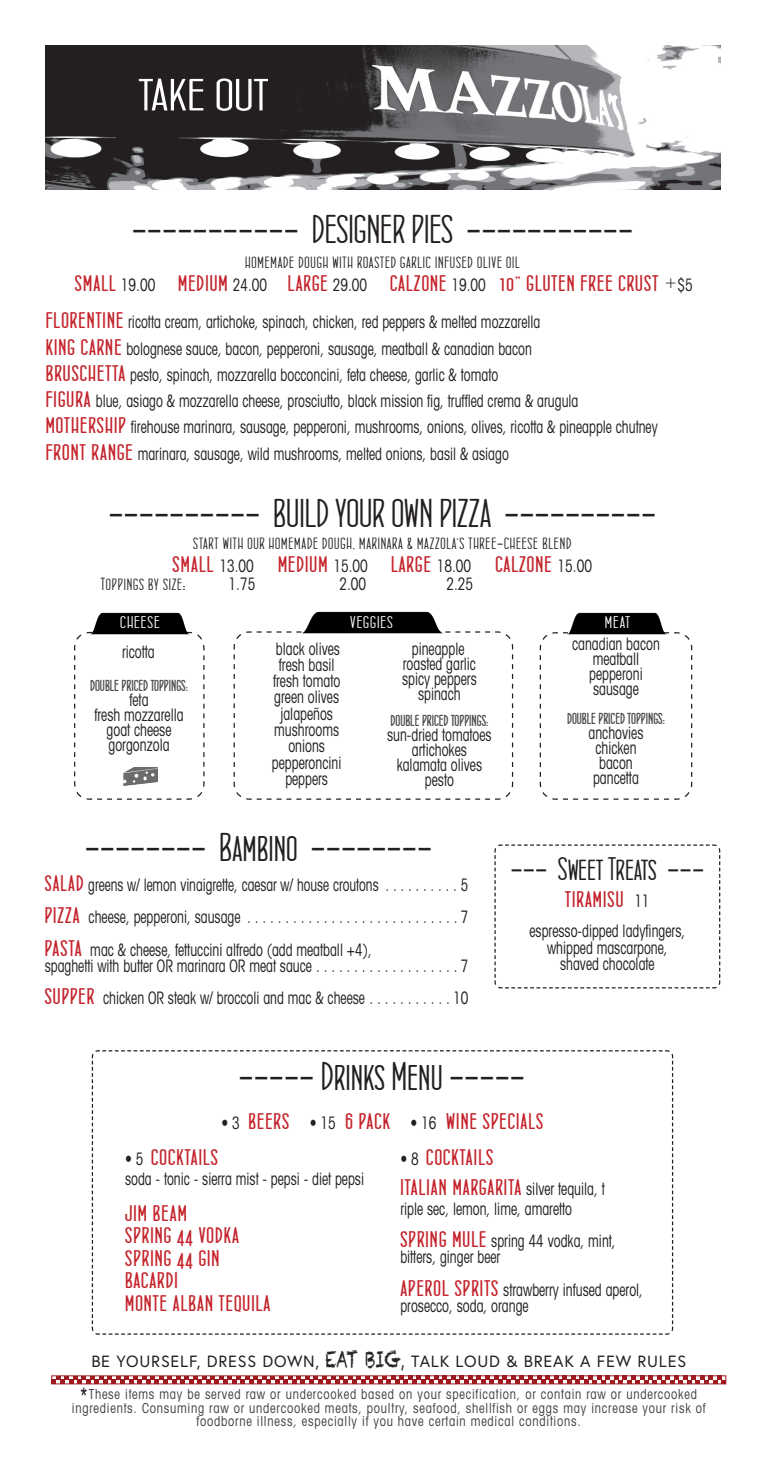
<style>
.page{position:relative;width:765px;height:1463px;background:#fff}
.page>*{position:absolute;margin:0;border:0;box-sizing:border-box;transform-origin:0 0}
.t1{font:45px "Concurso Italian BTN";color:#fff;scale:1.33 1}
.t2{font:40px "Concurso Italian BTN";color:#231f20}
.t3{font:32.5px "Concurso Italian BTN";color:#231f20}
.t4{font:22.5px "Concurso Italian BTN Bold";letter-spacing:.05em;color:#c4232b}
.t5{font:17.88px "Concurso Italian BTN Bold";color:#4b4c4d;scale:.91 1}
.t6{font:condensed 17.25px/16.2px "Avant Garde";color:#231f20;scale:.8 1}
.t7{font:condensed 17.25px "Avant Garde";color:#231f20;scale:.78 1}
.t8{font:16.88px "Concurso Italian BTN";letter-spacing:.05em;color:#fff;scale:1.11 1}
.t9{font:16.25px "Concurso Italian BTN";letter-spacing:.05em;color:#231f20}
.t10{font:16.25px "Europa";letter-spacing:.05em;color:#231f20}
.t11{font:condensed 13.75px/13.8px "Avant Garde";letter-spacing:.06em;color:#3e3e3f;text-align:center;scale:.91 1}
.s1{font-family:"Avant Garde";font-stretch:condensed;font-size:17.25px;color:#231f20}
.s2{font-family:"Concurso Italian BTN";font-size:16.25px;color:#231f20}
.s3{font-family:"Concurso Italian BTN Bold";font-stretch:normal;font-size:22.5px;color:#c4232b}
.s4{font-size:17.5px}
.s5{font-size:20px}
.s6{font-family:"Chalkduster";font-size:22.5px}
.s7{font-size:22.5px}
.s8{font-family:"Arial Narrow";font-stretch:normal;font-size:25px;color:#231f20}
</style>
<div class="page">
<svg style="left:539px;top:632px;width:154px;height:168px"></svg>
<img style="left:568px;top:612px;width:99px;height:28px">
<svg style="left:233px;top:631px;width:281px;height:169px"></svg>
<img style="left:302px;top:611px;width:141px;height:28px">
<svg style="left:74px;top:631px;width:131px;height:169px"></svg>
<img style="left:90px;top:612px;width:99px;height:28px">
<img style="left:123px;top:768px;width:35px;height:17px">
<svg style="left:494px;top:844px;width:227px;height:145px"></svg>
<svg style="left:91px;top:1050px;width:583px;height:285px"></svg>
<img style="left:46px;top:45px;width:675px;height:144px">
<svg style="left:53px;top:1377px;width:671px;height:5px"></svg>
<div style="left:51px;top:1375px;width:675px;height:9px;border:1px solid #9e1c20"></div>
<p class="t1" style="left:139px;top:73px;width:99px">TAKE OUT</p>
<p class="t2" style="left:132px;top:210px;width:503px">----------- DESIGNER PIES -----------</p>
<p class="t9" style="left:245px;top:255px;width:276px">HOMEMADE DOUGH WITH ROASTED GARLIC INFUSED OLIVE OIL</p>
<p class="t4" style="left:75px;top:272px;width:619px">SMALL <span class="s1">19.00</span> MEDIUM <span class="s1">24.00</span> LARGE <span class="s1">29.00</span> CALZONE <span class="s1">19.00</span> 10” GLUTEN FREE CRUST <span class="s2">+</span><span class="s1">$5</span></p>
<p class="t6" style="left:46px;top:314px;width:620px"><span class="s3">FLORENTINE</span> ricotta cream, artichoke, spinach, chicken, red peppers &amp; melted mozzarella</p>
<p class="t6" style="left:46px;top:340px;width:609px"><span class="s3">KING CARNE</span> bolognese sauce, bacon, pepperoni, sausage, meatball &amp; canadian bacon</p>
<p class="t6" style="left:46px;top:366px;width:567px"><span class="s3">BRUSCHETTA</span> pesto, spinach, mozzarella bocconcini, feta cheese, garlic &amp; tomato</p>
<p class="t6" style="left:46px;top:392px;width:668px"><span class="s3">FIGURA</span> blue, asiago &amp; mozzarella cheese, prosciutto, black mission fig, truffled crema &amp; arugula</p>
<p class="t6" style="left:46px;top:419px;width:767px"><span class="s3">MOTHERSHIP</span> firehouse marinara, sausage, pepperoni, mushrooms, onions, olives, ricotta &amp; pineapple chutney</p>
<p class="t6" style="left:46px;top:445px;width:581px"><span class="s3">FRONT RANGE</span> marinara, sausage, wild mushrooms, melted onions, basil &amp; asiago</p>
<p class="t2" style="left:108px;top:494px;width:549px">---------- BUILD YOUR OWN PIZZA ----------</p>
<p class="t9" style="left:193px;top:536px;width:379px">START WITH OUR HOMEMADE DOUGH, MARINARA &amp; MAZZOLA’S THREE-CHEESE BLEND</p>
<p class="t4" style="left:173px;top:553px;width:421px">SMALL <span class="s1">13.00</span> MEDIUM <span class="s1">15.00</span> LARGE <span class="s1">18.00</span> CALZONE <span class="s1">15.00</span></p>
<p class="t9" style="left:101px;top:577px;width:86px"><span class="s4">T</span>OPPINGS BY SIZE<span class="s5">:</span></p>
<p class="t6" style="left:229px;top:575px;width:35px">1.75</p>
<p class="t6" style="left:339px;top:575px;width:35px">2.00</p>
<p class="t6" style="left:446px;top:575px;width:35px">2.25</p>
<p class="t8" style="left:120px;top:614px;width:37px">CHEESE</p>
<p class="t6" style="left:122px;top:643px;width:43px">ricotta</p>
<p class="t5" style="left:90px;top:676px;width:109px">double priced toppings:</p>
<p class="t6" style="left:130px;top:691px;width:25px">feta</p>
<p class="t6" style="left:94px;top:706px;width:113px">fresh mozzarella</p>
<p class="t6" style="left:107px;top:721px;width:83px">goat cheese</p>
<p class="t6" style="left:108px;top:736px;width:78px">gorgonzola</p>
<p class="t6" style="left:276px;top:640px;width:82px">black olives</p>
<p class="t6" style="left:279px;top:656px;width:71px">fresh basil</p>
<p class="t6" style="left:273px;top:672px;width:86px">fresh tomato</p>
<p class="t6" style="left:274px;top:689px;width:83px">green olives</p>
<p class="t6" style="left:280px;top:705px;width:67px">jalapeños</p>
<p class="t6" style="left:274px;top:721px;width:83px">mushrooms</p>
<p class="t6" style="left:288px;top:737px;width:47px">onions</p>
<p class="t6" style="left:272px;top:754px;width:88px">pepperoncini</p>
<p class="t6" style="left:285px;top:770px;width:55px">peppers</p>
<p class="t8" style="left:350px;top:614px;width:40px">VEGGIES</p>
<p class="t6" style="left:412px;top:640px;width:67px">pineapple</p>
<p class="t6" style="left:403px;top:655px;width:93px">roasted garlic</p>
<p class="t6" style="left:402px;top:670px;width:95px">spicy peppers</p>
<p class="t6" style="left:418px;top:685px;width:55px">spinach</p>
<p class="t5" style="left:391px;top:711px;width:109px">double priced toppings:</p>
<p class="t6" style="left:387px;top:726px;width:132px">sun-dried tomatoes</p>
<p class="t6" style="left:412px;top:741px;width:70px">artichokes</p>
<p class="t6" style="left:397px;top:756px;width:108px">kalamata olives</p>
<p class="t6" style="left:425px;top:771px;width:38px">pesto</p>
<p class="t2" style="left:85px;top:827px;width:349px">-------- Bambino --------</p>
<p class="t7" style="left:45px;top:873px;width:545px"><span class="s3">SALAD</span> greens w/ lemon vinaigrette, caesar w/ house croutons . . . . . . . . . . 5</p>
<p class="t6" style="left:45px;top:908px;width:531px"><span class="s3">PIZZA</span> cheese, pepperoni, sausage . . . . . . . . . . . . . . . . . . . . . . . . . . . 7</p>
<p class="t6" style="left:45px;top:941px;width:411px"><span class="s3">PASTA</span> mac &amp; cheese, fettuccini alfredo (add meatball +4),</p>
<p class="t6" style="left:45px;top:957px;width:531px">spaghetti with butter OR marinara OR meat sauce . . . . . . . . . . . . . . . . . . 7</p>
<p class="t6" style="left:45px;top:989px;width:531px"><span class="s3">SUPPER</span> chicken OR steak w/ broccoli and mac &amp; cheese . . . . . . . . . . 10</p>
<p class="t8" style="left:605px;top:614px;width:24px">MEAT</p>
<p class="t6" style="left:572px;top:635px;width:111px">canadian bacon</p>
<p class="t6" style="left:593px;top:650px;width:60px">meatball</p>
<p class="t6" style="left:589px;top:665px;width:68px">pepperoni</p>
<p class="t6" style="left:593px;top:680px;width:59px">sausage</p>
<p class="t5" style="left:567px;top:709px;width:109px">double priced toppings:</p>
<p class="t6" style="left:589px;top:724px;width:70px">anchovies</p>
<p class="t6" style="left:595px;top:739px;width:53px">chicken</p>
<p class="t6" style="left:599px;top:754px;width:44px">bacon</p>
<p class="t6" style="left:593px;top:769px;width:59px">pancetta</p>
<p class="t3" style="left:510px;top:853px;width:195px">--- Sweet Treats ---</p>
<p class="t4" style="left:565px;top:889px;width:86px">TIRAMISU <span class="s1">11</span></p>
<p class="t6" style="left:530px;top:922px;width:196px">espresso-dipped ladyfingers,</p>
<p class="t6" style="left:547px;top:939px;width:152px">whipped mascarpone,</p>
<p class="t6" style="left:560px;top:955px;width:120px">shaved chocolate</p>
<p class="t2" style="left:238px;top:1057px;width:288px">----- Drinks Menu -----</p>
<p class="t4" style="left:222px;top:1110px;width:323px"><span class="s1">• 3</span> BEERS <span class="s1">• 15</span> 6 PACK <span class="s1">• 16</span> WINE SPECIALS</p>
<p class="t4" style="left:125px;top:1146px;width:94px"><span class="s1">• 5</span> COCKTAILS</p>
<p class="t6" style="left:125px;top:1169px;width:300px">soda - tonic - sierra mist - pepsi - diet pepsi</p>
<p class="t4" style="left:125px;top:1202px;width:63px">JIM BEAM</p>
<p class="t4" style="left:125px;top:1224px;width:115px">SPRING 44 VODKA</p>
<p class="t4" style="left:125px;top:1247px;width:96px">SPRING 44 GIN</p>
<p class="t4" style="left:125px;top:1269px;width:54px">BACARDI</p>
<p class="t4" style="left:125px;top:1292px;width:147px">MONTE ALBAN TEQUILA</p>
<p class="t4" style="left:400px;top:1146px;width:94px"><span class="s1">• 8</span> COCKTAILS</p>
<p class="t4" style="left:400px;top:1176px;width:206px">ITALIAN MARGARITA <span class="s1">silver tequila, t</span></p>
<p class="t6" style="left:400px;top:1199px;width:216px">riple sec, lemon, lime, amaretto</p>
<p class="t6" style="left:400px;top:1232px;width:271px"><span class="s3">SPRING MULE</span> spring 44 vodka, mint,</p>
<p class="t6" style="left:400px;top:1248px;width:127px">bitters, ginger beer</p>
<p class="t6" style="left:400px;top:1281px;width:305px"><span class="s3">APEROL SPRITS</span> strawberry infused aperol, prosecco, soda, orange</p>
<p class="t10" style="left:91px;top:1350px;width:596px">BE YOURSELF, DRESS DOWN, <span class="s6">EAT BIG</span><span class="s7">,</span> TALK LOUD &amp; BREAK A FEW RULES</p>
<p class="t11" style="left:72px;top:1386px;width:698px"><span class="s8">*</span>These items may be served raw or undercooked based on your specification, or contain raw or undercooked ingredients. Consuming raw or undercooked meats, poultry, seafood, shellfish or eggs may increase your risk of foodborne illness, especially if you have certain medical conditions.</p>
</div>
